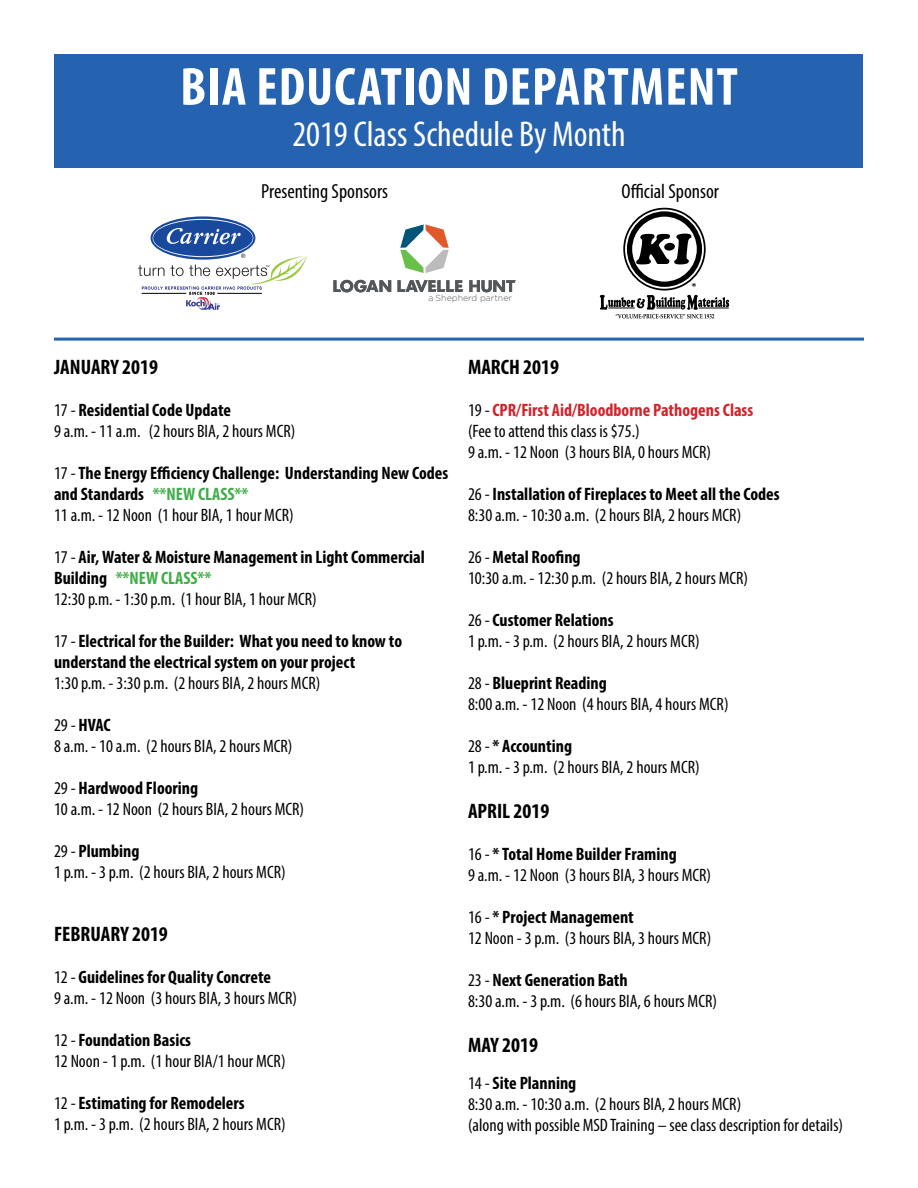
<style>
.page{position:relative;width:918px;height:1188px;background:#fff}
.page>*{position:absolute;margin:0;border:0;box-sizing:border-box;transform-origin:0 0}
.t1{font:700 condensed 54px "Myriad Pro";letter-spacing:.02em;color:#fff}
.t2{font:condensed 36px "Myriad Pro";color:#fff}
.t3{font:700 condensed 21px "Myriad Pro";color:#000}
.t4{font:condensed 20.4px "Myriad Pro";color:#000}
.t5{font:condensed 18px/21px "Myriad Pro";color:#000}
.t6{font:700 condensed 18px/21px "Myriad Pro";color:#000}
.t7{font:300 8.85px "Gotham";color:#53575a}
.s1{font-weight:700}
.s2{font-weight:400}
.s3{color:#41ad49}
.s4{font-weight:700;color:#d2232a}
</style>
<div class="page">
<div style="left:55px;top:54px;width:808px;height:114px;background:#2562af"></div>
<hr style="left:54px;top:338px;width:810px;height:3px;background:#2562af">
<svg style="left:151px;top:216px;width:104px;height:44px"></svg>
<svg style="left:153px;top:219px;width:100px;height:38px"></svg>
<div style="left:153px;top:220px;width:100px;height:36px;background:#19499c;border-radius:50%"></div>
<svg style="left:166px;top:228px;width:75px;height:16px"></svg>
<svg style="left:138px;top:254px;width:169px;height:56px"></svg>
<hr style="left:217px;top:293px;width:45px;height:1px;background:#000101">
<svg style="left:400px;top:224px;width:49px;height:49px"></svg>
<svg style="left:469px;top:280px;width:47px;height:12px"></svg>
<svg style="left:333px;top:280px;width:58px;height:12px"></svg>
<svg style="left:398px;top:280px;width:65px;height:12px"></svg>
<div style="left:623px;top:208px;width:83px;height:83px;border:2px solid #000;border-radius:50%"></div>
<div style="left:627px;top:211px;width:75px;height:76px;border:5px solid #000;border-radius:50%"></div>
<svg style="left:636px;top:234px;width:56px;height:30px"></svg>
<svg style="left:600px;top:295px;width:129px;height:23px"></svg>
<svg style="left:692px;top:283px;width:4px;height:4px"></svg>
<h1 class="t1" style="left:180px;top:53px;width:559px">BIA EDUCATION DEPARTMENT</h1>
<h2 class="t2" style="left:292px;top:112px;width:335px">2019 Class Schedule By Month</h2>
<p class="t4" style="left:261px;top:179px;width:128px">Presenting Sponsors</p>
<p class="t4" style="left:621px;top:179px;width:99px">Official Sponsor</p>
<p class="t7" style="left:428px;top:293px;width:85px">a Shepherd partner</p>
<p class="t3" style="left:54px;top:354px;width:106px">JANUARY 2019</p>
<p class="t5" style="left:54px;top:399px;width:243px">17 - <span class="s1">Residential Code Update<br></span>9 a.m. - 11 a.m. (2 hours BIA, 2 hours MCR)</p>
<p class="t6" style="left:54px;top:462px;width:396px"><span class="s2">17 -</span> The Energy Efficiency Challenge: Understanding New Codes and Standards <span class="s3">**NEW CLASS**<br></span><span class="s2">11 a.m. - 12 Noon (1 hour BIA, 1 hour MCR)</span></p>
<p class="t6" style="left:54px;top:546px;width:372px"><span class="s2">17 -</span> Air, Water &amp; Moisture Management in Light Commercial<br>Building <span class="s3">**NEW CLASS**<br></span><span class="s2">12:30 p.m. - 1:30 p.m. (1 hour BIA, 1 hour MCR)</span></p>
<p class="t6" style="left:54px;top:630px;width:350px"><span class="s2">17 -</span> Electrical for the Builder: What you need to know to understand the electrical system on your project</p>
<p class="t5" style="left:54px;top:672px;width:268px">1:30 p.m. - 3:30 p.m. (2 hours BIA, 2 hours MCR)</p>
<p class="t5" style="left:54px;top:714px;width:240px">29 - <span class="s1">HVAC<br></span>8 a.m. - 10 a.m. (2 hours BIA, 2 hours MCR)</p>
<p class="t5" style="left:54px;top:777px;width:252px">29 - <span class="s1">Hardwood Flooring<br></span>10 a.m. - 12 Noon (2 hours BIA, 2 hours MCR)</p>
<p class="t5" style="left:54px;top:840px;width:233px">29 - <span class="s1">Plumbing<br></span>1 p.m. - 3 p.m. (2 hours BIA, 2 hours MCR)</p>
<p class="t3" style="left:54px;top:921px;width:115px">FEBRUARY 2019</p>
<p class="t5" style="left:54px;top:966px;width:245px">12 - <span class="s1">Guidelines for Quality Concrete<br></span>9 a.m. - 12 Noon (3 hours BIA, 3 hours MCR)</p>
<p class="t5" style="left:54px;top:1029px;width:233px">12 - <span class="s1">Foundation Basics<br></span>12 Noon - 1 p.m. (1 hour BIA/1 hour MCR)</p>
<p class="t5" style="left:54px;top:1092px;width:233px">12 - <span class="s1">Estimating for Remodelers<br></span>1 p.m. - 3 p.m. (2 hours BIA, 2 hours MCR)</p>
<p class="t3" style="left:468px;top:354px;width:93px">MARCH 2019</p>
<p class="t5" style="left:468px;top:399px;width:287px">19 - <span class="s4">CPR/First Aid/Bloodborne Pathogens Class </span>(Fee to attend this class is $75.)<br>9 a.m. - 12 Noon (3 hours BIA, 0 hours MCR)</p>
<p class="t5" style="left:468px;top:483px;width:313px">26 - <span class="s1">Installation of Fireplaces to Meet all the Codes<br></span>8:30 a.m. - 10:30 a.m. (2 hours BIA, 2 hours MCR)</p>
<p class="t5" style="left:468px;top:546px;width:282px">26 - <span class="s1">Metal Roofing<br></span>10:30 a.m. - 12:30 p.m. (2 hours BIA, 2 hours MCR)</p>
<p class="t5" style="left:468px;top:609px;width:233px">26 - <span class="s1">Customer Relations<br></span>1 p.m. - 3 p.m. (2 hours BIA, 2 hours MCR)</p>
<p class="t5" style="left:468px;top:672px;width:262px">28 - <span class="s1">Blueprint Reading<br></span>8:00 a.m. - 12 Noon (4 hours BIA, 4 hours MCR)</p>
<p class="t5" style="left:468px;top:735px;width:233px">28 - <span class="s1">* Accounting<br></span>1 p.m. - 3 p.m. (2 hours BIA, 2 hours MCR)</p>
<p class="t3" style="left:468px;top:798px;width:83px">APRIL 2019</p>
<p class="t5" style="left:468px;top:843px;width:245px">16 - <span class="s1">* Total Home Builder Framing<br></span>9 a.m. - 12 Noon (3 hours BIA, 3 hours MCR)</p>
<p class="t5" style="left:468px;top:906px;width:245px">16 - <span class="s1">* Project Management<br></span>12 Noon - 3 p.m. (3 hours BIA, 3 hours MCR)</p>
<p class="t5" style="left:468px;top:969px;width:250px">23 - <span class="s1">Next Generation Bath<br></span>8:30 a.m. - 3 p.m. (6 hours BIA, 6 hours MCR)</p>
<p class="t3" style="left:468px;top:1032px;width:71px">MAY 2019</p>
<p class="t5" style="left:468px;top:1073px;width:377px">14 - <span class="s1">Site Planning<br></span>8:30 a.m. - 10:30 a.m. (2 hours BIA, 2 hours MCR)<br>(along with possible MSD Training – see class description for details)</p>
</div>
